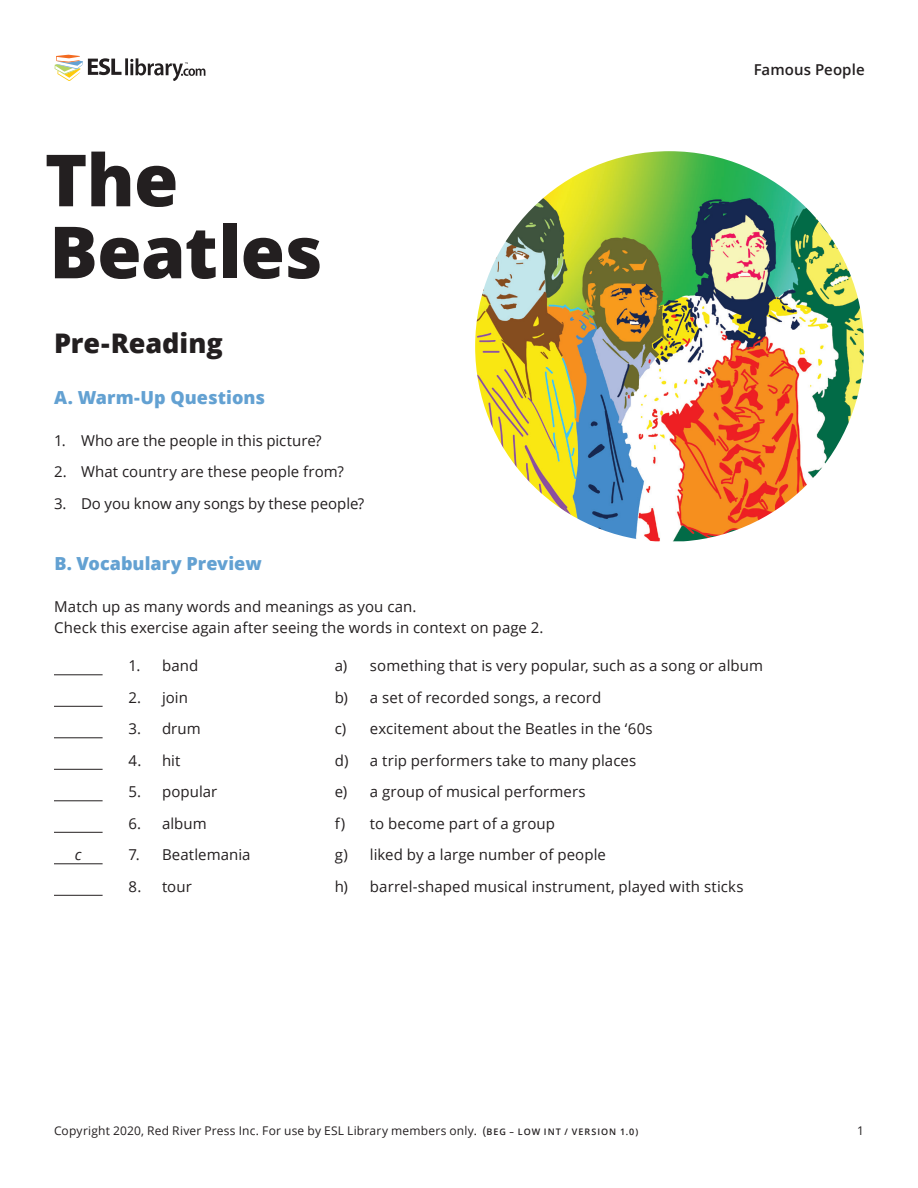
<style>
.page{position:relative;width:918px;height:1188px;background:#fff}
.page>*{position:absolute;margin:0;border:0;box-sizing:border-box;transform-origin:0 0}
.t1{font:800 72px/72px "Open Sans";letter-spacing:-.01em;color:#231f20}
.t2{font:800 27px "Open Sans";color:#231f20}
.t3{font:800 18px "Open Sans";color:#63a1d2}
.t4{font:15px/31.5px "Open Sans";letter-spacing:.005em;color:#231f20}
.t5{font:600 15px "Open Sans";letter-spacing:.005em;color:#231f20}
.t6{font:italic 15px "Open Sans";color:#231f20}
.t7{font:12px "Open Sans";letter-spacing:.015em;color:#231f20}
.s1{font-weight:600;font-size:9px}
</style>
<div class="page">
<svg style="left:54px;top:54px;width:151px;height:27px"></svg>
<hr style="left:54px;top:674px;width:49px;height:1px;background:#231f20">
<hr style="left:54px;top:706px;width:49px;height:1px;background:#231f20">
<hr style="left:54px;top:737px;width:49px;height:1px;background:#231f20">
<hr style="left:54px;top:769px;width:49px;height:1px;background:#231f20">
<hr style="left:54px;top:800px;width:49px;height:1px;background:#231f20">
<hr style="left:54px;top:832px;width:49px;height:1px;background:#231f20">
<hr style="left:54px;top:863px;width:49px;height:1px;background:#231f20">
<hr style="left:54px;top:895px;width:49px;height:1px;background:#231f20">
<img style="left:475px;top:151px;width:389px;height:390px;border-radius:191px">
<h1 class="t1" style="left:45px;top:140px;width:279px">The<br>Beatles</h1>
<h2 class="t2" style="left:54px;top:323px;width:170px">Pre-Reading</h2>
<p class="t3" style="left:54px;top:384px;width:213px">A. Warm-Up Questions</p>
<p class="t4" style="left:54px;top:424px;width:269px">1. Who are the people in this picture?</p>
<p class="t4" style="left:54px;top:456px;width:291px">2. What country are these people from?</p>
<p class="t4" style="left:54px;top:487px;width:312px">3. Do you know any songs by these people?</p>
<p class="t5" style="left:754px;top:59px;width:112px">Famous People</p>
<p class="t3" style="left:54px;top:550px;width:209px">B. Vocabulary Preview</p>
<p class="t4" style="left:54px;top:596px;width:491px;line-height:21px">Match up as many words and meanings as you can.<br>Check this exercise again after seeing the words in context on page 2.</p>
<p class="t4" style="left:335px;top:650px;width:15px">a) b) c) d) e) f) g) h)</p>
<p class="t4" style="left:370px;top:650px;width:395px">something that is very popular, such as a song or album a set of recorded songs, a record<br>excitement about the Beatles in the ‘60s<br>a trip performers take to many places<br>a group of musical performers<br>to become part of a group<br>liked by a large number of people<br>barrel-shaped musical instrument, played with sticks</p>
<p class="t4" style="left:162px;top:650px;width:90px">band<br>join<br>drum<br>hit<br>popular album<br>Beatlemania tour</p>
<p class="t4" style="left:129px;top:650px;width:14px;text-align:justify">1.<br>2.<br>3.<br>4.<br>5.<br>6.<br>7.<br>8.</p>
<p class="t6" style="left:75px;top:845px;width:8px">c</p>
<p class="t7" style="left:54px;top:1122px;width:586px">Copyright 2020, Red River Press Inc. For use by ESL Library members only. (<span class="s1">BEG – LOW INT / VERSION 1.0)</span></p>
<p class="t7" style="left:857px;top:1122px;width:8px">1</p>
</div>
